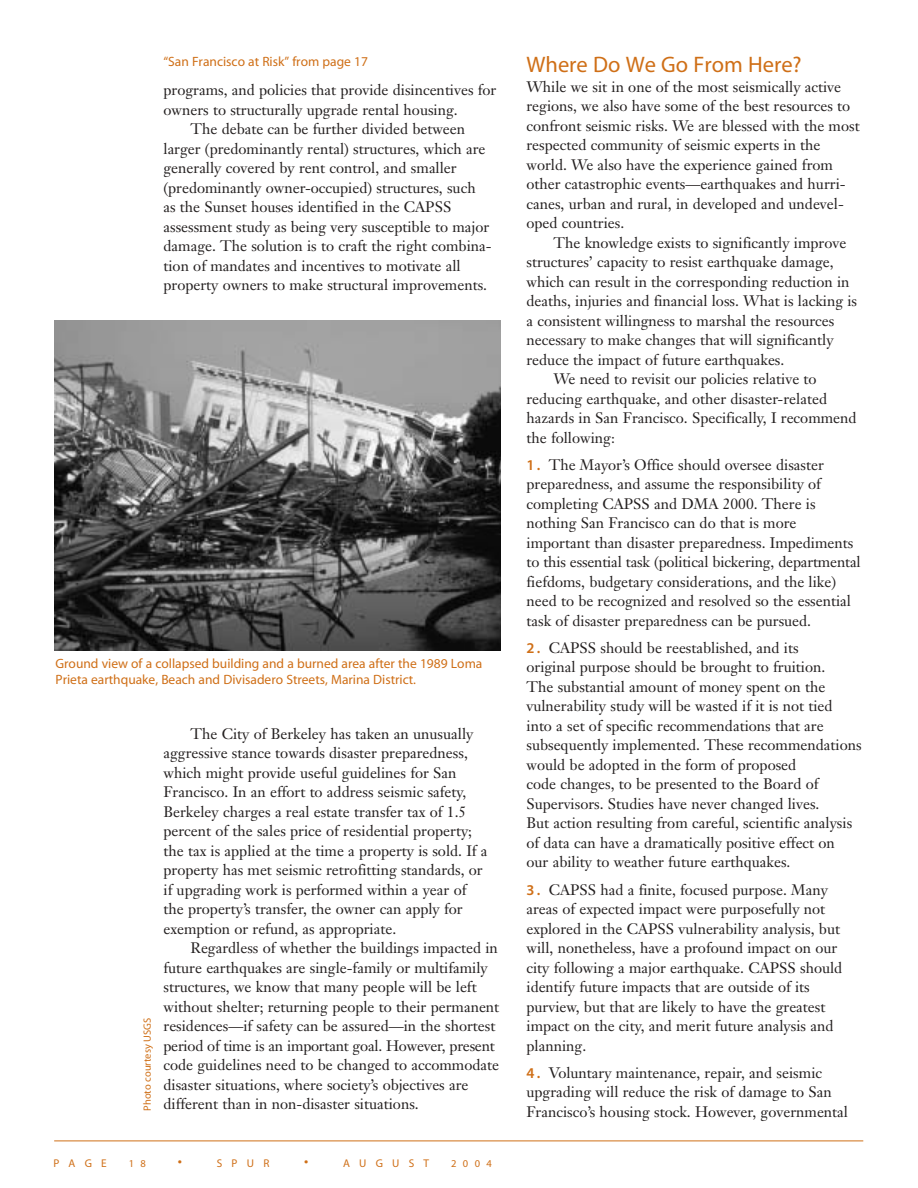
<style>
.page{position:relative;width:918px;height:1188px;background:#fff}
.page>*{position:absolute;margin:0;border:0;box-sizing:border-box;transform-origin:0 0}
.t1{font:22.5px "Myriad";color:#cf6f17}
.t2{font:15px/19.5px "Janson Text";color:#231f1f}
.t3{font:13.5px/16.2px "Myriad";color:#cf6f17}
.t4{font:11.25px "Myriad";letter-spacing:.82em;color:#cf6f17}
.t5{font:10.5px "Myriad";color:#cf6f17}
.s1{font-size:15px}
.s2{font-family:"Myriad";font-weight:600;color:#cf6f17}
</style>
<div class="page">
<hr style="left:54px;top:1141px;width:809px;height:1px;background:#cf6f17">
<img style="left:55px;top:320px;width:446px;height:331px">
<p class="t3" style="left:163px;top:54px;width:206px">“San Francisco at Risk” from page 17</p>
<p class="t2" style="left:163px;top:82px;width:334px">programs, and policies that provide disincentives for</p>
<p class="t2" style="left:163px;top:101px;width:296px">owners to structurally upgrade rental housing.</p>
<p class="t2" style="left:190px;top:121px;width:276px">The debate can be further divided between</p>
<p class="t2" style="left:163px;top:140px;width:324px">larger (predominantly rental) structures, which are</p>
<p class="t2" style="left:163px;top:160px;width:295px">generally covered by rent control, and smaller</p>
<p class="t2" style="left:163px;top:179px;width:314px">(predominantly owner-occupied) structures, such</p>
<p class="t2" style="left:163px;top:199px;width:289px">as the Sunset houses identified in the CAPSS</p>
<p class="t2" style="left:163px;top:218px;width:327px">assessment study as being very susceptible to major</p>
<p class="t2" style="left:163px;top:238px;width:330px">damage. The solution is to craft the right combina-</p>
<p class="t2" style="left:163px;top:257px;width:299px">tion of mandates and incentives to motivate all</p>
<p class="t2" style="left:163px;top:277px;width:325px">property owners to make structural improvements.</p>
<p class="t3" style="left:56px;top:656px;width:428px">Ground view of a collapsed building and a burned area after the 1989 Loma<br>Prieta earthquake, Beach and Divisadero Streets, Marina District.</p>
<p class="t5" style="left:143px;top:1111px;width:94px;rotate:-90deg">Photo courtesy USGS</p>
<p class="t2" style="left:163px;top:725px;width:326px;text-indent:27px">The City of Berkeley has taken an unusually aggressive stance towards disaster preparedness, which might provide useful guidelines for San Francisco. In an effort to address seismic safety, Berkeley charges a real estate transfer tax of 1.5 percent of the sales price of residential property; the tax is applied at the time a property is sold. If a property has met seismic retrofitting standards, or if upgrading work is performed within a year of the property’s transfer, the owner can apply for exemption or refund, as appropriate.</p>
<p class="t2" style="left:163px;top:940px;width:337px;text-indent:27px">Regardless of whether the buildings impacted in future earthquakes are single-family or multifamily structures, we know that many people will be left without shelter; returning people to their permanent residences—if safety can be assured—in the shortest period of time is an important goal. However, present code guidelines need to be changed to accommodate disaster situations, where society’s objectives are different than in non-disaster situations.</p>
<p class="t4" style="left:53px;top:1159px;width:55px">PAGE</p>
<p class="t5" style="left:129px;top:1160px;width:19px">1 8</p>
<p class="t4" style="left:178px;top:1159px;width:93px"><span class="s1">•</span> SPUR</p>
<p class="t4" style="left:304px;top:1159px;width:126px"><span class="s1">•</span> AUGUST</p>
<p class="t5" style="left:451px;top:1160px;width:42px">2004</p>
<h1 class="t1" style="left:526px;top:56px;width:277px">Where Do We Go From Here?</h1>
<p class="t2" style="left:526px;top:78px;width:335px">While we sit in one of the most seismically active regions, we also have some of the best resources to confront seismic risks. We are blessed with the most respected community of seismic experts in the world. We also have the experience gained from other catastrophic events—earthquakes and hurri&shy;canes, urban and rural, in developed and undevel&shy;oped countries.</p>
<p class="t2" style="left:554px;top:234px;width:294px">The knowledge exists to significantly improve</p>
<p class="t2" style="left:526px;top:254px;width:309px">structures’ capacity to resist earthquake damage,</p>
<p class="t2" style="left:526px;top:273px;width:325px">which can result in the corresponding reduction in</p>
<p class="t2" style="left:526px;top:293px;width:332px">deaths, injuries and financial loss. What is lacking is</p>
<p class="t2" style="left:526px;top:312px;width:309px">a consistent willingness to marshal the resources</p>
<p class="t2" style="left:526px;top:332px;width:309px">necessary to make changes that will significantly</p>
<p class="t2" style="left:526px;top:351px;width:259px">reduce the impact of future earthquakes.</p>
<p class="t2" style="left:554px;top:371px;width:265px">We need to revisit our policies relative to</p>
<p class="t2" style="left:526px;top:390px;width:302px">reducing earthquake, and other disaster-related</p>
<p class="t2" style="left:526px;top:410px;width:332px">hazards in San Francisco. Specifically, I recommend</p>
<p class="t2" style="left:526px;top:429px;width:90px">the following:</p>
<p class="t2" style="left:526px;top:456px;width:336px"><span class="s2">1 .</span> The Mayor’s Office should oversee disaster preparedness, and assume the responsibility of completing CAPSS and DMA 2000. There is nothing San Francisco can do that is more important than disaster preparedness. Impediments to this essential task (political bickering, departmental fiefdoms, budgetary considerations, and the like) need to be recognized and resolved so the essential task of disaster preparedness can be pursued.</p>
<p class="t2" style="left:526px;top:640px;width:337px"><span class="s2">2 .</span> CAPSS should be reestablished, and its<br>original purpose should be brought to fruition.<br>The substantial amount of money spent on the vulnerability study will be wasted if it is not tied into a set of specific recommendations that are subsequently implemented. These recommendations would be adopted in the form of proposed<br>code changes, to be presented to the Board of Supervisors. Studies have never changed lives.<br>But action resulting from careful, scientific analysis of data can have a dramatically positive effect on<br>our ability to weather future earthquakes.</p>
<p class="t2" style="left:526px;top:881px;width:317px"><span class="s2">3 .</span> CAPSS had a finite, focused purpose. Many areas of expected impact were purposefully not explored in the CAPSS vulnerability analysis, but will, nonetheless, have a profound impact on our city following a major earthquake. CAPSS should identify future impacts that are outside of its purview, but that are likely to have the greatest impact on the city, and merit future analysis and planning.</p>
<p class="t2" style="left:526px;top:1064px;width:323px"><span class="s2">4 .</span> Voluntary maintenance, repair, and seismic upgrading will reduce the risk of damage to San<br>Francisco’s housing stock. However, governmental</p>
</div>
